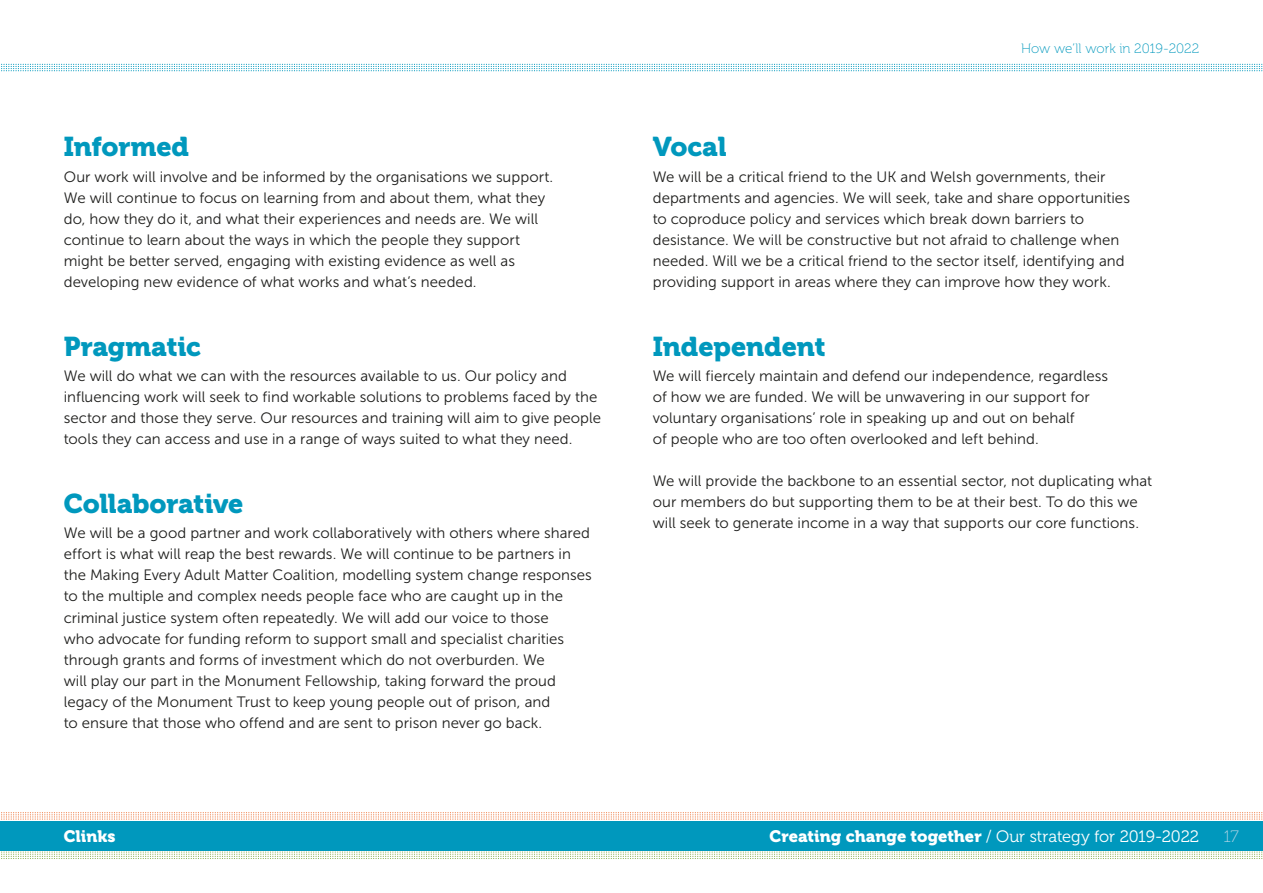
<style>
.page{position:relative;width:1263px;height:893px;background:#fff}
.page>*{position:absolute;margin:0;border:0;box-sizing:border-box;transform-origin:0 0}
.t1{font:27px "Museo 900";letter-spacing:-.005em;color:#0098bd}
.t2{font:16.5px "Museo 300";letter-spacing:-.01em;color:#fff}
.t3{font:16.5px "Museo 900";color:#fff}
.t4{font:16.5px "Museo 100";color:#b1d5e6}
.t5{font:15px/21px "Museo Sans 300";letter-spacing:.005em;color:#1d1d1b}
.t6{font:13.5px "Museo 100";letter-spacing:-.005em;color:#0098bd}
.s1{font-family:"Museo 900"}
</style>
<div class="page">
<svg style="left:1px;top:812px;width:1262px;height:8px"></svg>
<svg style="left:1px;top:851px;width:1262px;height:8px"></svg>
<div style="left:0;top:821px;width:1263px;height:29px;background:#0098bd"></div>
<svg style="left:1px;top:64px;width:1262px;height:7px"></svg>
<h1 class="t1" style="left:64px;top:132px;width:127px">Informed</h1>
<p class="t5" style="left:64px;top:166px;width:491px">Our work will involve and be informed by the organisations we support.<br>We will continue to focus on learning from and about them, what they do, how they do it, and what their experiences and needs are. We will continue to learn about the ways in which the people they support might be better served, engaging with existing evidence as well as developing new evidence of what works and what’s needed.</p>
<h1 class="t1" style="left:64px;top:331px;width:139px">Pragmatic</h1>
<p class="t5" style="left:64px;top:365px;width:539px">We will do what we can with the resources available to us. Our policy and influencing work will seek to find workable solutions to problems faced by the sector and those they serve. Our resources and training will aim to give people tools they can access and use in a range of ways suited to what they need.</p>
<h1 class="t1" style="left:64px;top:488px;width:181px">Collaborative</h1>
<p class="t5" style="left:64px;top:523px;width:529px">We will be a good partner and work collaboratively with others where shared effort is what will reap the best rewards. We will continue to be partners in the Making Every Adult Matter Coalition, modelling system change responses to the multiple and complex needs people face who are caught up in the criminal justice system often repeatedly. We will add our voice to those<br>who advocate for funding reform to support small and specialist charities through grants and forms of investment which do not overburden. We<br>will play our part in the Monument Fellowship, taking forward the proud legacy of the Monument Trust to keep young people out of prison, and<br>to ensure that those who offend and are sent to prison never go back.</p>
<p class="t6" style="left:1021px;top:41px;width:180px">How we’ll work in 2019-2022</p>
<h1 class="t1" style="left:653px;top:132px;width:75px">Vocal</h1>
<p class="t5" style="left:653px;top:166px;width:479px">We will be a critical friend to the UK and Welsh governments, their departments and agencies. We will seek, take and share opportunities to coproduce policy and services which break down barriers to desistance. We will be constructive but not afraid to challenge when needed. Will we be a critical friend to the sector itself, identifying and providing support in areas where they can improve how they work.</p>
<h1 class="t1" style="left:653px;top:331px;width:174px">Independent</h1>
<p class="t5" style="left:653px;top:365px;width:457px">We will fiercely maintain and defend our independence, regardless of how we are funded. We will be unwavering in our support for voluntary organisations’ role in speaking up and out on behalf<br>of people who are too often overlooked and left behind.</p>
<p class="t5" style="left:653px;top:470px;width:501px">We will provide the backbone to an essential sector, not duplicating what our members do but supporting them to be at their best. To do this we will seek to generate income in a way that supports our core functions.</p>
<p class="t3" style="left:64px;top:827px;width:53px">Clinks</p>
<p class="t2" style="left:769px;top:827px;width:431px"><span class="s1">Creating change together</span> / Our strategy for 2019-2022</p>
<p class="t4" style="left:1223px;top:827px;width:17px">17</p>
</div>
